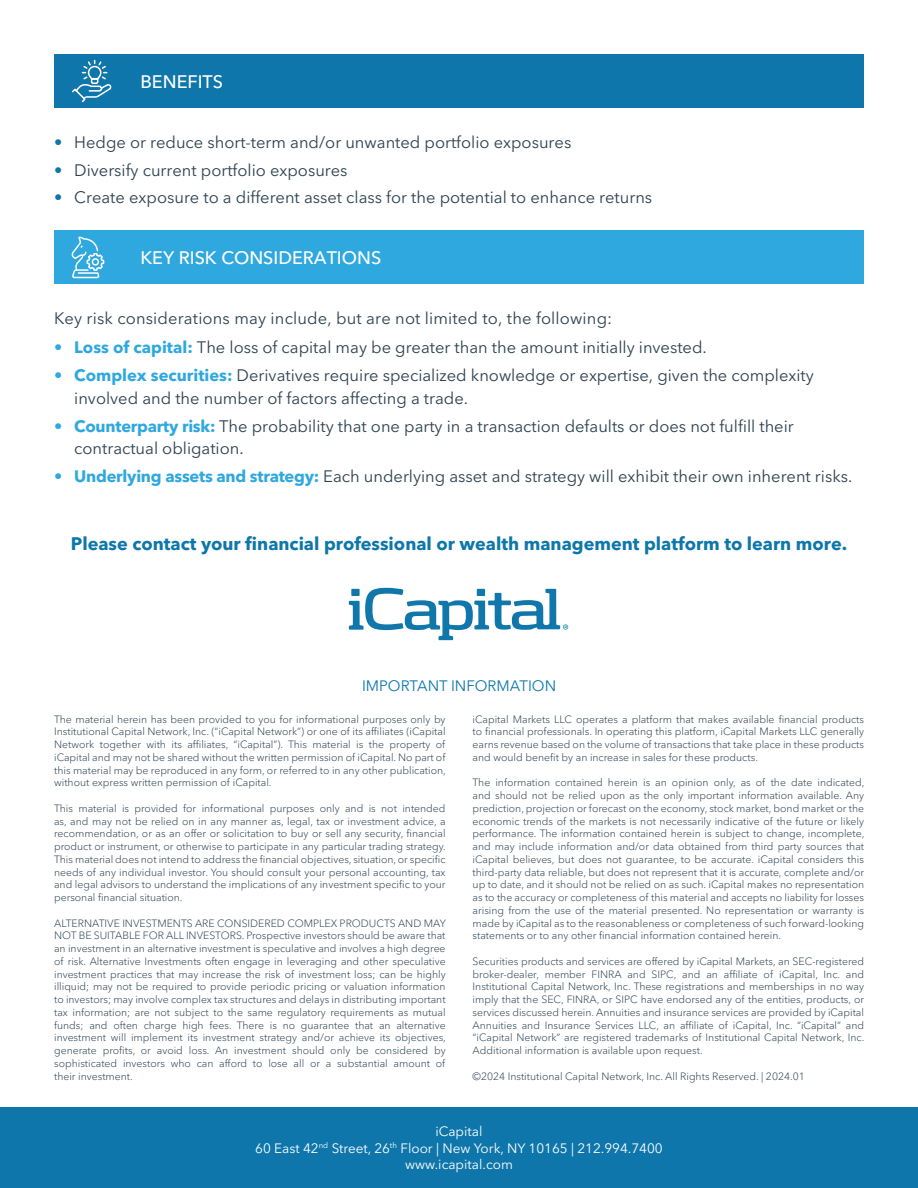
<style>
.page{position:relative;width:918px;height:1188px;background:#fff}
.page>*{position:absolute;margin:0;border:0;box-sizing:border-box;transform-origin:0 0}
.t1{font:700 18px "Avenir Next LT Pro";color:#0d77aa}
.t2{font:500 18px "Avenir Next LT Pro";color:#fff}
.t3{font:16.5px/22.5px "Avenir Next LT Pro";color:#2c4150}
.t4{font:15px "Avenir Next LT Pro";color:#0d77aa}
.t5{font:13.5px/16.5px "Avenir Next LT Pro";color:#fff;text-align:center}
.t6{font:300 10.5px/12.8px "Avenir Next LT Pro";color:#2c4150;text-align:justify}
.s1{color:#0e76aa}
.s2{color:#2fa8df}
.s3{font-weight:700;color:#2fa8df}
</style>
<div class="page">
<div style="left:0;top:1107px;width:918px;height:81px;background:#0e76aa"></div>
<div style="left:54px;top:54px;width:810px;height:54px;background:#0e76aa"></div>
<div style="left:54px;top:230px;width:810px;height:54px;background:#2fa8df"></div>
<svg style="left:71px;top:236px;width:34px;height:43px"></svg>
<svg style="left:72px;top:59px;width:40px;height:44px"></svg>
<svg style="left:349px;top:588px;width:219px;height:52px"></svg>
<h1 class="t2" style="left:140px;top:71px;width:84px">BENEFITS</h1>
<h2 class="t3" style="left:54px;top:131px;width:519px"><span class="s1">•</span> Hedge or reduce short-term and/or unwanted portfolio exposures</h2>
<h2 class="t3" style="left:54px;top:159px;width:295px"><span class="s1">•</span> Diversify current portfolio exposures</h2>
<h2 class="t3" style="left:54px;top:186px;width:600px"><span class="s1">•</span> Create exposure to a different asset class for the potential to enhance returns</h2>
<h1 class="t2" style="left:140px;top:247px;width:242px">KEY RISK CONSIDERATIONS</h1>
<h2 class="t3" style="left:54px;top:307px;width:560px">Key risk considerations may include, but are not limited to, the following:</h2>
<h2 class="t3" style="left:54px;top:336px;width:654px"><span class="s2">•</span> <span class="s3">Loss of capital:</span> The loss of capital may be greater than the amount initially invested.</h2>
<h2 class="t3" style="left:74px;top:364px;width:741px;text-indent:-20px"><span class="s3">• Complex securities:</span> Derivatives require specialized knowledge or expertise, given the complexity involved and the number of factors affecting a trade.</h2>
<h2 class="t3" style="left:74px;top:415px;width:721px;text-indent:-20px"><span class="s3">• Counterparty risk:</span> The probability that one party in a transaction defaults or does not fulfill their contractual obligation.</h2>
<h2 class="t3" style="left:54px;top:465px;width:800px"><span class="s3">• Underlying assets and strategy:</span> Each underlying asset and strategy will exhibit their own inherent risks.</h2>
<h1 class="t1" style="left:71px;top:532px;width:778px">Please contact your financial professional or wealth management platform to learn more.</h1>
<h3 class="t4" style="left:362px;top:677px;width:196px">IMPORTANT INFORMATION</h3>
<p class="t6" style="left:54px;top:713px;width:393px">The material herein has been provided to you for informational purposes only by Institutional Capital Network, Inc. (“iCapital Network”) or one of its affiliates (iCapital Network together with its affiliates, “iCapital”). This material is the property of iCapital and may not be shared without the written permission of iCapital. No part of this material may be reproduced in any form, or referred to in any other publication, without express written permission of iCapital.</p>
<p class="t6" style="left:54px;top:802px;width:393px">This material is provided for informational purposes only and is not intended as, and may not be relied on in any manner as, legal, tax or investment advice, a recommendation, or as an offer or solicitation to buy or sell any security, financial product or instrument, or otherwise to participate in any particular trading strategy.<br>This material does not intend to address the financial objectives, situation, or specific needs of any individual investor. You should consult your personal accounting, tax and legal advisors to understand the implications of any investment specific to your personal financial situation.</p>
<p class="t6" style="left:54px;top:917px;width:393px">ALTERNATIVE INVESTMENTS ARE CONSIDERED COMPLEX PRODUCTS AND MAY NOT BE SUITABLE FOR ALL INVESTORS. Prospective investors should be aware that an investment in an alternative investment is speculative and involves a high degree of risk. Alternative Investments often engage in leveraging and other speculative investment practices that may increase the risk of investment loss; can be highly illiquid; may not be required to provide periodic pricing or valuation information to investors; may involve complex tax structures and delays in distributing important tax information; are not subject to the same regulatory requirements as mutual funds; and often charge high fees. There is no guarantee that an alternative investment will implement its investment strategy and/or achieve its objectives, generate profits, or avoid loss. An investment should only be considered by sophisticated investors who can afford to lose all or a substantial amount of their investment.</p>
<p class="t6" style="left:473px;top:713px;width:393px">iCapital Markets LLC operates a platform that makes available financial products to financial professionals. In operating this platform, iCapital Markets LLC generally earns revenue based on the volume of transactions that take place in these products and would benefit by an increase in sales for these products.</p>
<p class="t6" style="left:473px;top:776px;width:393px">The information contained herein is an opinion only, as of the date indicated, and should not be relied upon as the only important information available. Any prediction, projection or forecast on the economy, stock market, bond market or the economic trends of the markets is not necessarily indicative of the future or likely performance. The information contained herein is subject to change, incomplete, and may include information and/or data obtained from third party sources that iCapital believes, but does not guarantee, to be accurate. iCapital considers this third-party data reliable, but does not represent that it is accurate, complete and/or up to date, and it should not be relied on as such. iCapital makes no representation as to the accuracy or completeness of this material and accepts no liability for losses arising from the use of the material presented. No representation or warranty is made by iCapital as to the reasonableness or completeness of such forward-looking statements or to any other financial information contained herein.</p>
<p class="t6" style="left:473px;top:955px;width:393px">Securities products and services are offered by iCapital Markets, an SEC-registered broker-dealer, member FINRA and SIPC, and an affiliate of iCapital, Inc. and Institutional Capital Network, Inc. These registrations and memberships in no way imply that the SEC, FINRA, or SIPC have endorsed any of the entities, products, or services discussed herein. Annuities and insurance services are provided by iCapital Annuities and Insurance Services LLC, an affiliate of iCapital, Inc. “iCapital” and “iCapital Network” are registered trademarks of Institutional Capital Network, Inc.<br>Additional information is available upon request.</p>
<p class="t6" style="left:473px;top:1069px;width:334px">©2024 Institutional Capital Network, Inc. All Rights Reserved. | 2024.01</p>
<p class="t5" style="left:255px;top:1123px;width:409px">iCapital<br>60 East 42<sup>nd</sup> Street, 26<sup>th</sup> Floor | New York, NY 10165 | 212.994.7400 www.icapital.com</p>
</div>
